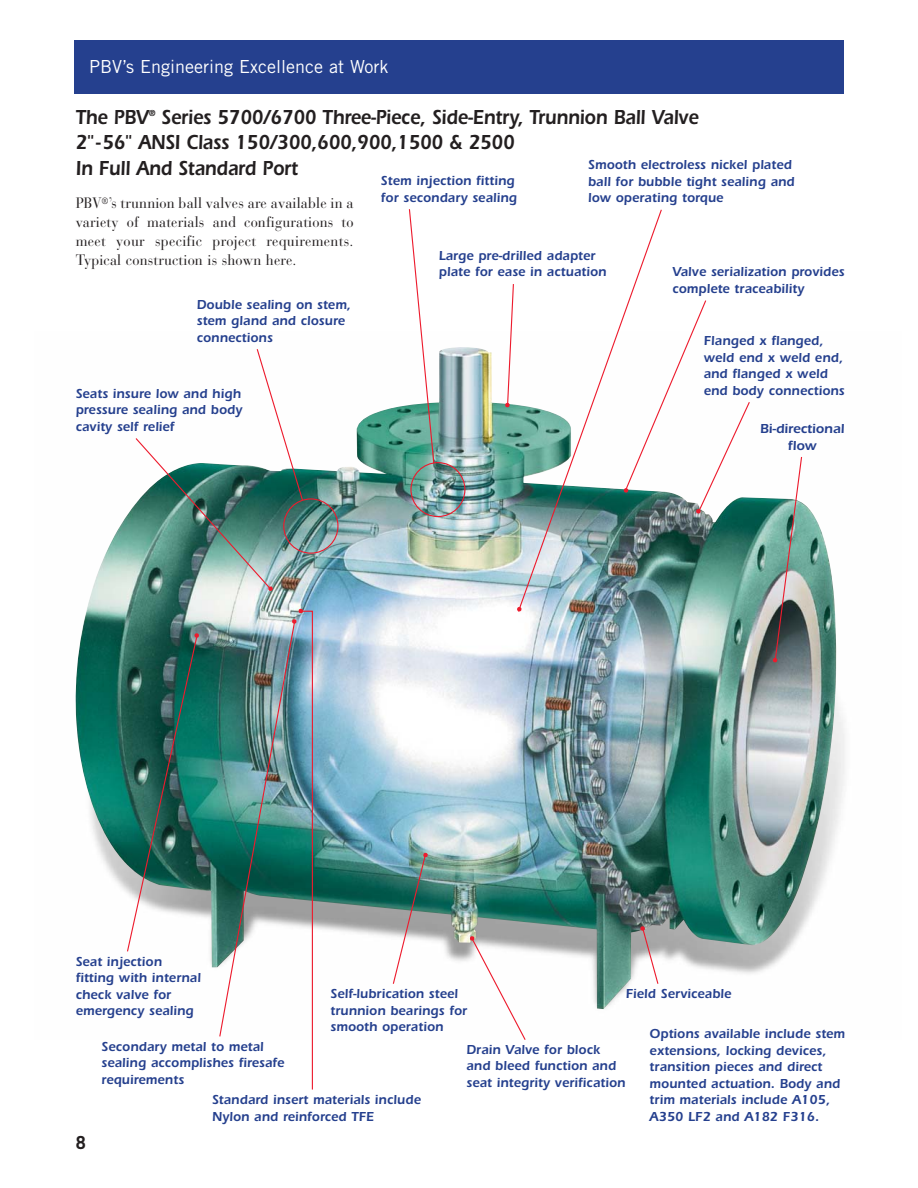
<style>
.page{position:relative;width:918px;height:1188px;background:#fff}
.page>*{position:absolute;margin:0;border:0;box-sizing:border-box;transform-origin:0 0}
.t1{font:600 21px/25.5px "Itc Eras";letter-spacing:-.005em;color:#231f20;scale:.87 1}
.t2{font:18px "Trade Gothic LT Std";color:#fff}
.t3{font:700 18px "Trade Gothic LT Std";color:#231f20}
.t4{font:15px/18.8px "Bauer Bodoni";letter-spacing:.01em;color:#231f20;text-align:justify;scale:.9 1}
.t5{font:600 13.5px/16.5px "Itc Eras";letter-spacing:.01em;color:#25408e;scale:.95 1}
.t6{font:600 13.5px/16.5px "Itc Eras";letter-spacing:.01em;color:#25408e;text-align:center}
.t7{font:600 9px "Itc Eras";color:#231f20;scale:.9 1}
</style>
<div class="page">
<div style="left:74px;top:40px;width:770px;height:54px;background:#25408e"></div>
<img style="left:75px;top:347px;width:762px;height:662px">
<img style="left:517px;top:209px;width:146px;height:404px">
<img style="left:408px;top:209px;width:57px;height:308px">
<img style="left:134px;top:348px;width:205px;height:243px">
<svg style="left:517px;top:607px;width:5px;height:5px"></svg>
<svg style="left:505px;top:284px;width:10px;height:124px"></svg>
<svg style="left:623px;top:299px;width:128px;height:215px"></svg>
<img style="left:773px;top:456px;width:30px;height:207px">
<svg style="left:640px;top:926px;width:19px;height:59px"></svg>
<svg style="left:470px;top:936px;width:57px;height:104px"></svg>
<svg style="left:392px;top:853px;width:36px;height:132px"></svg>
<img style="left:219px;top:608px;width:95px;height:482px">
<svg style="left:126px;top:633px;width:73px;height:320px;background:#4a7b72"></svg>
<h2 class="t2" style="left:89px;top:60px;width:301px">PBV’s Engineering Excellence at Work</h2>
<h1 class="t1" style="left:76px;top:106px;width:86px">The PBV</h1>
<p class="t7" style="left:149px;top:110px;width:9px">®</p>
<h1 class="t1" style="left:76px;top:106px;width:717px;text-indent:86px">Series 5700/6700 Three-Piece, Side-Entry, Trunnion Ball Valve<br>2"- 56" ANSI Class 150/300,600,900,1500 &amp; 2500<br>In Full And Standard Port</h1>
<p class="t5" style="left:588px;top:158px;width:219px">Smooth electroless nickel plated ball for bubble tight sealing and low operating torque</p>
<p class="t5" style="left:381px;top:174px;width:145px">Stem injection fitting for secondary sealing</p>
<p class="t4" style="left:76px;top:195px;width:310px">PBV<sup>®</sup>’s trunnion ball valves are available in a variety of materials and configurations to meet your specific project requirements.<br>Typical construction is shown here.</p>
<p class="t5" style="left:439px;top:249px;width:178px">Large pre-drilled adapter plate for ease in actuation</p>
<p class="t5" style="left:672px;top:265px;width:183px">Valve serialization provides complete traceability</p>
<p class="t5" style="left:704px;top:334px;width:150px">Flanged x flanged, weld end x weld end, and flanged x weld end body connections</p>
<p class="t6" style="left:760px;top:422px;width:86px">Bi-directional flow</p>
<p class="t5" style="left:197px;top:297px;width:164px">Double sealing on stem, stem gland and closure connections</p>
<p class="t5" style="left:76px;top:387px;width:177px;text-align:justify">Seats insure low and high pressure sealing and body cavity self relief</p>
<p class="t5" style="left:76px;top:954px;width:133px">Seat injection fitting with internal check valve for emergency sealing</p>
<p class="t5" style="left:331px;top:987px;width:145px">Self-lubrication steel trunnion bearings for smooth operation</p>
<p class="t5" style="left:626px;top:987px;width:113px">Field Serviceable</p>
<p class="t5" style="left:650px;top:1027px;width:207px">Options available include stem extensions, locking devices, transition pieces and direct mounted actuation. Body and trim materials include A105,<br>A350 LF2 and A182 F316.</p>
<p class="t5" style="left:102px;top:1040px;width:194px">Secondary metal to metal sealing accomplishes firesafe requirements</p>
<p class="t5" style="left:467px;top:1043px;width:169px">Drain Valve for block and bleed function and seat integrity verification</p>
<p class="t5" style="left:212px;top:1093px;width:221px">Standard insert materials include<br>Nylon and reinforced TFE</p>
<h2 class="t3" style="left:76px;top:1132px;width:12px">8</h2>
</div>
